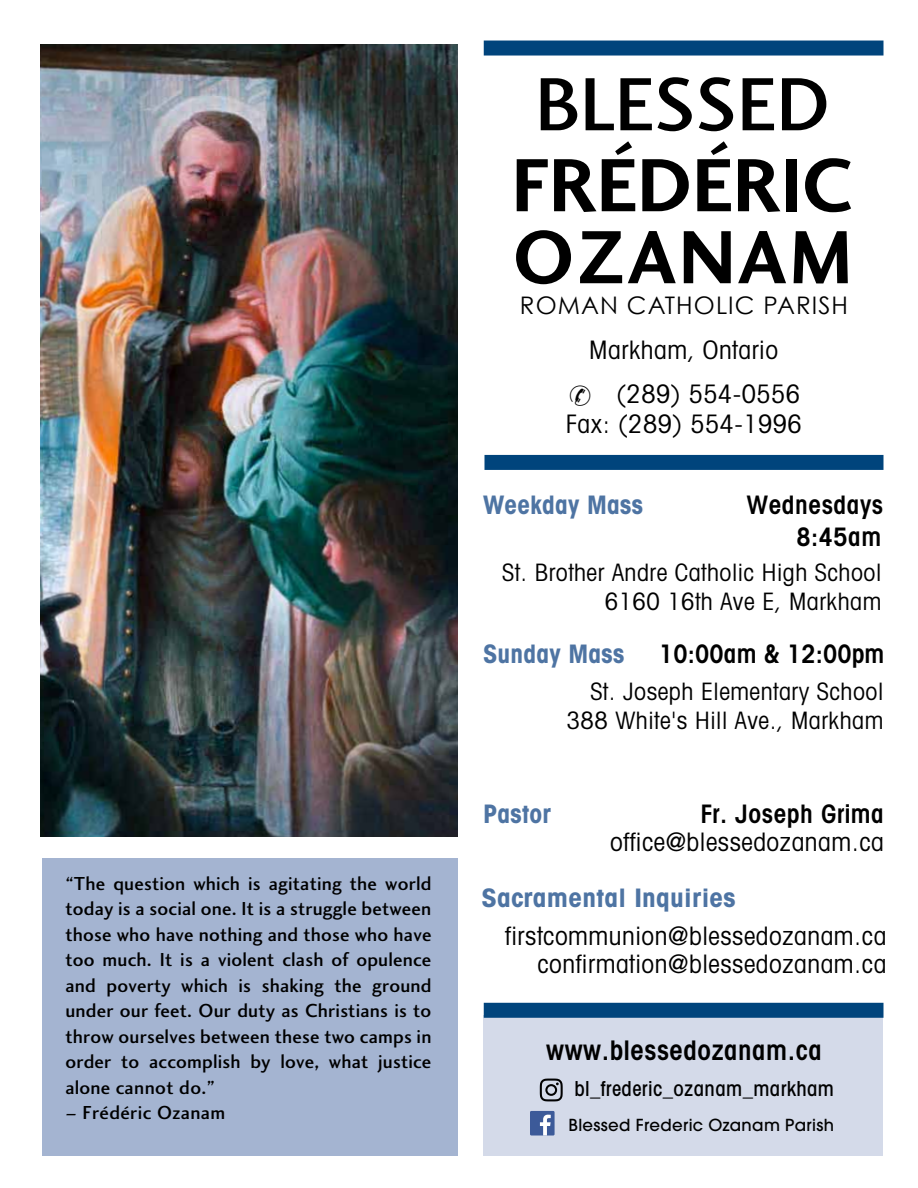
<style>
.page{position:relative;width:918px;height:1188px;background:#fff}
.page>*{position:absolute;margin:0;border:0;box-sizing:border-box;transform-origin:0 0}
.t1{font:78px/72px "Charlotte Sans Bold Plain";color:#000}
.t2{font:78px "Charlotte Sans Medium Plain";color:#000}
.t3{font:600 condensed 27px "Avant Garde";letter-spacing:.02em;color:#000}
.t4{font:condensed 25.5px/44.1px "Avant Garde";letter-spacing:.02em;color:#000}
.t5{font:600 condensed 25.5px "Avant Garde";letter-spacing:.02em;color:#000}
.t6{font:700 condensed 25.5px "Avant Garde";letter-spacing:.01em;color:#4e74a3}
.t7{font:700 condensed 25.5px "Avant Garde";letter-spacing:.01em;color:#4e74a3;scale:1.08 1}
.t8{font:24.15px "Century Gothic";letter-spacing:.045em;color:#000}
.t9{font:condensed 24px/28.5px "Avant Garde";letter-spacing:.02em;color:#000;text-align:right}
.t10{font:500 condensed 20.7px "Avant Garde";letter-spacing:.02em;color:#000}
.t11{font:19.5px/25.5px "Charlotte Sans Medium Plain";letter-spacing:.01em;color:#000;text-align:justify}
.t12{font:500 16.5px "Avant Garde";letter-spacing:.02em;color:#000}
</style>
<div class="page">
<div style="left:483px;top:1016px;width:400px;height:140px;background:#d4dae9"></div>
<div style="left:43px;top:858px;width:415px;height:298px;background:#a4b4d1"></div>
<div style="left:484px;top:455px;width:400px;height:15px;background:#00447c"></div>
<div style="left:484px;top:1003px;width:400px;height:15px;background:#00447c"></div>
<div style="left:484px;top:41px;width:400px;height:15px;background:#00447c"></div>
<img style="left:40px;top:44px;width:418px;height:792px">
<svg style="left:540px;top:1079px;width:23px;height:22px"></svg>
<div style="left:530px;top:1111px;width:25px;height:25px;background:#3c5a99"></div>
<svg style="left:540px;top:1115px;width:11px;height:21px"></svg>
<p class="t11" style="left:65px;top:870px;width:368px">“The question which is agitating the world today is a social one. It is a struggle between those who have nothing and those who have too much. It is a violent clash of opulence and poverty which is shaking the ground under our feet. Our duty as Christians is to throw ourselves between these two camps in order to accomplish by love, what justice alone cannot do.”</p>
<p class="t11" style="left:65px;top:1100px;width:161px">– Frédéric Ozanam</p>
<h1 class="t2" style="left:535px;top:58px;width:296px">BLESSED</h1>
<h1 class="t1" style="left:511px;top:148px;width:344px">FRÉDÉRIC<br>OZANAM</h1>
<p class="t8" style="left:520px;top:291px;width:330px">ROMAN CATHOLIC PARISH</p>
<h3 class="t4" style="left:616px;top:327px;width:185px;text-indent:-27px">Markham, Ontario (289) 554-0556</h3>
<h3 class="t4" style="left:566px;top:401px;width:237px">Fax: (289) 554-1996</h3>
<h3 class="t6" style="left:483px;top:489px;width:162px">Weekday Mass</h3>
<h3 class="t5" style="left:747px;top:490px;width:138px">Wednesdays</h3>
<h3 class="t5" style="left:797px;top:521px;width:86px">8:45am</h3>
<p class="t9" style="left:502px;top:558px;width:381px">St. Brother Andre Catholic High School<br>6160 16th Ave E, Markham</p>
<h3 class="t6" style="left:483px;top:637px;width:143px">Sunday Mass</h3>
<h3 class="t5" style="left:659px;top:638px;width:227px">10:00am &amp; 12:00pm</h3>
<p class="t9" style="left:567px;top:677px;width:318px">St. Joseph Elementary School<br>388 White's Hill Ave., Markham</p>
<h3 class="t6" style="left:483px;top:797px;width:69px">Pastor</h3>
<h3 class="t5" style="left:701px;top:798px;width:185px">Fr. Joseph Grima</h3>
<h3 class="t4" style="left:610px;top:819px;width:275px">office@blessedozanam.ca</h3>
<h3 class="t7" style="left:482px;top:882px;width:237px">Sacramental Inquiries</h3>
<h3 class="t4" style="left:505px;top:921px;width:383px;line-height:28.5px;text-align:right">firstcommunion@blessedozanam.ca confirmation@blessedozanam.ca</h3>
<h2 class="t3" style="left:546px;top:1033px;width:277px">www.blessedozanam.ca</h2>
<p class="t10" style="left:574px;top:1076px;width:261px">bl_frederic_ozanam_markham</p>
<p class="t12" style="left:568px;top:1114px;width:267px">Blessed Frederic Ozanam Parish</p>
</div>
